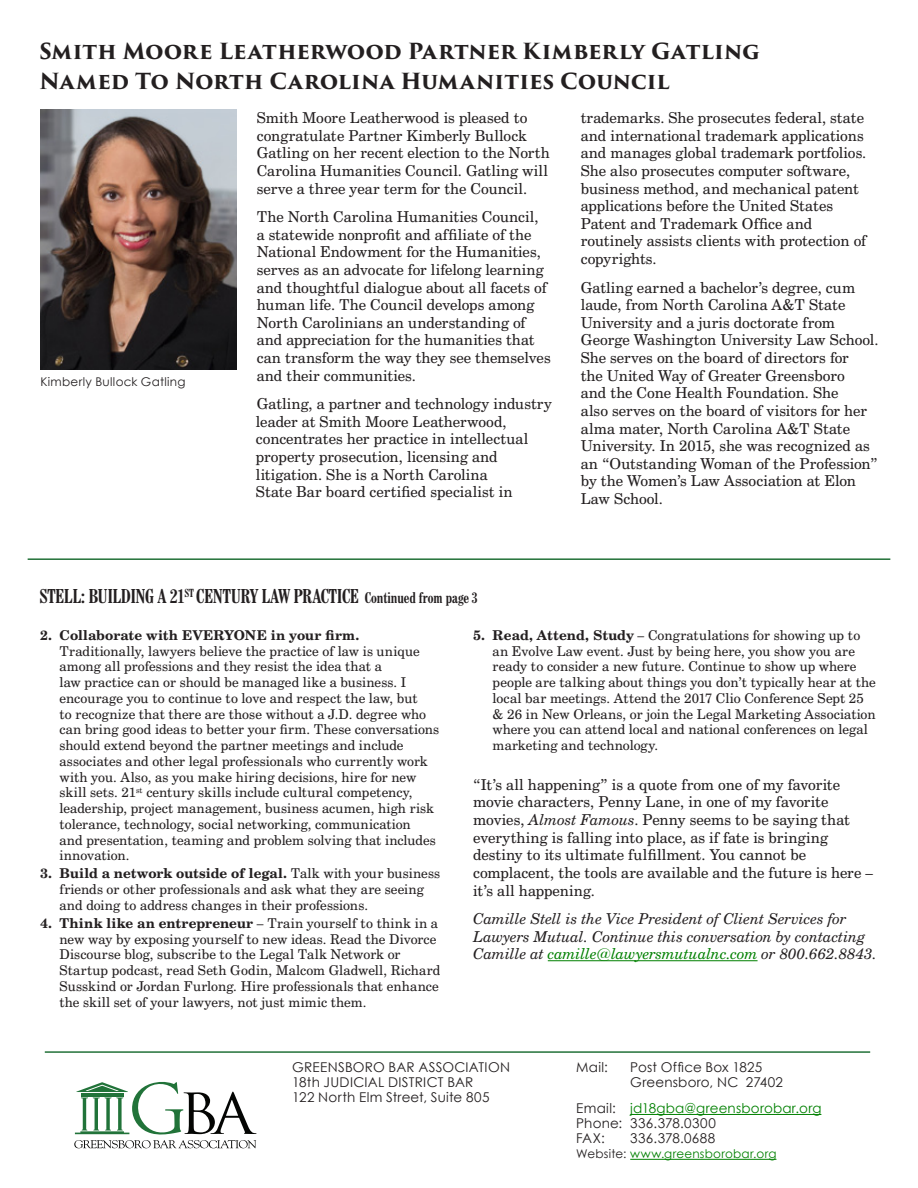
<style>
.page{position:relative;width:918px;height:1188px;background:#fff}
.page>*{position:absolute;margin:0;border:0;box-sizing:border-box;transform-origin:0 0}
.t1{font:700 21.6px/30px "Trajan Pro 3";color:#231f20}
.t2{font:700 condensed 19.5px "Century Schoolbook BT";letter-spacing:.005em;color:#231f20}
.t3{font:15px/17.7px "Century Schoolbook BT";letter-spacing:.005em;color:#231f20}
.t4{font:italic 15px/17.7px "Century Schoolbook BT";color:#231f20}
.t5{font:13.5px/15.8px "Century Schoolbook BT";letter-spacing:.01em;color:#231f20}
.t6{font:13.5px/15px "Century Gothic";letter-spacing:.015em;color:#231f20}
.t7{font:700 13.5px "Century Schoolbook BT";letter-spacing:.005em;color:#231f20}
.t8{font:12px "Century Gothic";letter-spacing:.015em;color:#008000}
.t9{font:12px "Century Gothic";letter-spacing:.025em;color:#231f20}
.s1{font-size:15px}
.s2{font-weight:700}
.s3{font-style:italic}
.s4{color:#008000}
.s5{color:#231f20}
</style>
<div class="page">
<hr style="left:548px;top:960px;width:210px;height:1px;background:#008000">
<hr style="left:28px;top:558px;width:862px;height:2px;background:#227138">
<svg style="left:74px;top:1081px;width:183px;height:67px"></svg>
<hr style="left:45px;top:1051px;width:825px;height:2px;background:#227138">
<hr style="left:630px;top:1114px;width:191px;height:1px;background:#008000">
<hr style="left:630px;top:1159px;width:146px;height:1px;background:#008000">
<img style="left:40px;top:110px;width:197px;height:260px">
<h1 class="t1" style="left:39px;top:37px;width:722px">Smith Moore Leatherwood Partner Kimberly Gatling<br>Named To North Carolina Humanities Council</h1>
<p class="t3" style="left:257px;top:109px;width:295px">Smith Moore Leatherwood is pleased to congratulate Partner Kimberly Bullock Gatling on her recent election to the North Carolina Humanities Council. Gatling will serve a three year term for the Council.</p>
<p class="t3" style="left:257px;top:208px;width:295px">The North Carolina Humanities Council,<br>a statewide nonprofit and affiliate of the National Endowment for the Humanities, serves as an advocate for lifelong learning and thoughtful dialogue about all facets of human life. The Council develops among North Carolinians an understanding of and appreciation for the humanities that can transform the way they see themselves and their communities.</p>
<p class="t3" style="left:256px;top:395px;width:297px">Gatling, a partner and technology industry leader at Smith Moore Leatherwood, concentrates her practice in intellectual property prosecution, licensing and litigation. She is a North Carolina<br>State Bar board certified specialist in</p>
<p class="t3" style="left:581px;top:109px;width:287px">trademarks. She prosecutes federal, state and international trademark applications and manages global trademark portfolios.<br>She also prosecutes computer software, business method, and mechanical patent applications before the United States Patent and Trademark Office and routinely assists clients with protection of copyrights.</p>
<p class="t3" style="left:581px;top:278px;width:299px">Gatling earned a bachelor’s degree, cum laude, from North Carolina A&amp;T State University and a juris doctorate from George Washington University Law School.<br>She serves on the board of directors for<br>the United Way of Greater Greensboro<br>and the Cone Health Foundation. She<br>also serves on the board of visitors for her alma mater, North Carolina A&amp;T State University. In 2015, she was recognized as an “Outstanding Woman of the Profession” by the Women’s Law Association at Elon Law School.</p>
<p class="t9" style="left:40px;top:375px;width:147px">Kimberly Bullock Gatling</p>
<h2 class="t2" style="left:39px;top:584px;width:440px">STELL: BUILDING A 21<sup>ST</sup> CENTURY LAW PRACTICE <span class="s1">Continued from page 3</span></h2>
<p class="t7" style="left:40px;top:627px;width:321px">2. Collaborate with EVERYONE in your firm.</p>
<p class="t5" style="left:60px;top:643px;width:381px">Traditionally, lawyers believe the practice of law is unique among all professions and they resist the idea that a<br>law practice can or should be managed like a business. I encourage you to continue to love and respect the law, but<br>to recognize that there are those without a J.D. degree who can bring good ideas to better your firm. These conversations should extend beyond the partner meetings and include associates and other legal professionals who currently work with you. Also, as you make hiring decisions, hire for new skill sets. 21<sup>st</sup> century skills include cultural competency, leadership, project management, business acumen, high risk tolerance, technology, social networking, communication<br>and presentation, teaming and problem solving that includes innovation.</p>
<p class="t5" style="left:60px;top:866px;width:382px;text-indent:-19px"><span class="s2">3. Build a network outside of legal.</span> Talk with your business friends or other professionals and ask what they are seeing and doing to address changes in their professions.</p>
<p class="t5" style="left:60px;top:915px;width:382px;text-indent:-19px"><span class="s2">4. Think like an entrepreneur</span> – Train yourself to think in a new way by exposing yourself to new ideas. Read the Divorce Discourse blog, subscribe to the Legal Talk Network or Startup podcast, read Seth Godin, Malcom Gladwell, Richard Susskind or Jordan Furlong. Hire professionals that enhance the skill set of your lawyers, not just mimic them.</p>
<p class="t5" style="left:493px;top:627px;width:385px;text-indent:-19px"><span class="s2">5. Read, Attend, Study</span> – Congratulations for showing up to an Evolve Law event. Just by being here, you show you are ready to consider a new future. Continue to show up where people are talking about things you don’t typically hear at the local bar meetings. Attend the 2017 Clio Conference Sept 25 &amp; 26 in New Orleans, or join the Legal Marketing Association where you can attend local and national conferences on legal marketing and technology.</p>
<p class="t3" style="left:473px;top:775px;width:401px">“It’s all happening” is a quote from one of my favorite movie characters, Penny Lane, in one of my favorite movies, <span class="s3">Almost Famous</span>. Penny seems to be saying that everything is falling into place, as if fate is bringing destiny to its ultimate fulfillment. You cannot be complacent, the tools are available and the future is here – it’s all happening.</p>
<p class="t4" style="left:473px;top:910px;width:405px">Camille Stell is the Vice President of Client Services for<br>Lawyers Mutual. Continue this conversation by contacting<br>Camille at <span class="s4">camille@lawyersmutualnc.com</span> or 800.662.8843.</p>
<p class="t6" style="left:292px;top:1060px;width:219px">GREENSBORO BAR ASSOCIATION<br>18th JUDICIAL DISTRICT BAR<br>122 North Elm Street, Suite 805</p>
<p class="t6" style="left:576px;top:1060px;width:33px">Mail:</p>
<p class="t6" style="left:630px;top:1060px;width:154px">Post Office Box 1825<br>Greensboro, NC 27402</p>
<p class="t6" style="left:576px;top:1101px;width:247px">Email: <span class="s4">jd18gba@greensborobar.org<br></span>Phone: 336.378.0300<br>FAX:</p>
<p class="t6" style="left:630px;top:1131px;width:87px">336.378.0688</p>
<p class="t8" style="left:576px;top:1147px;width:202px"><span class="s5">Website:</span> www.greensborobar.org</p>
</div>
